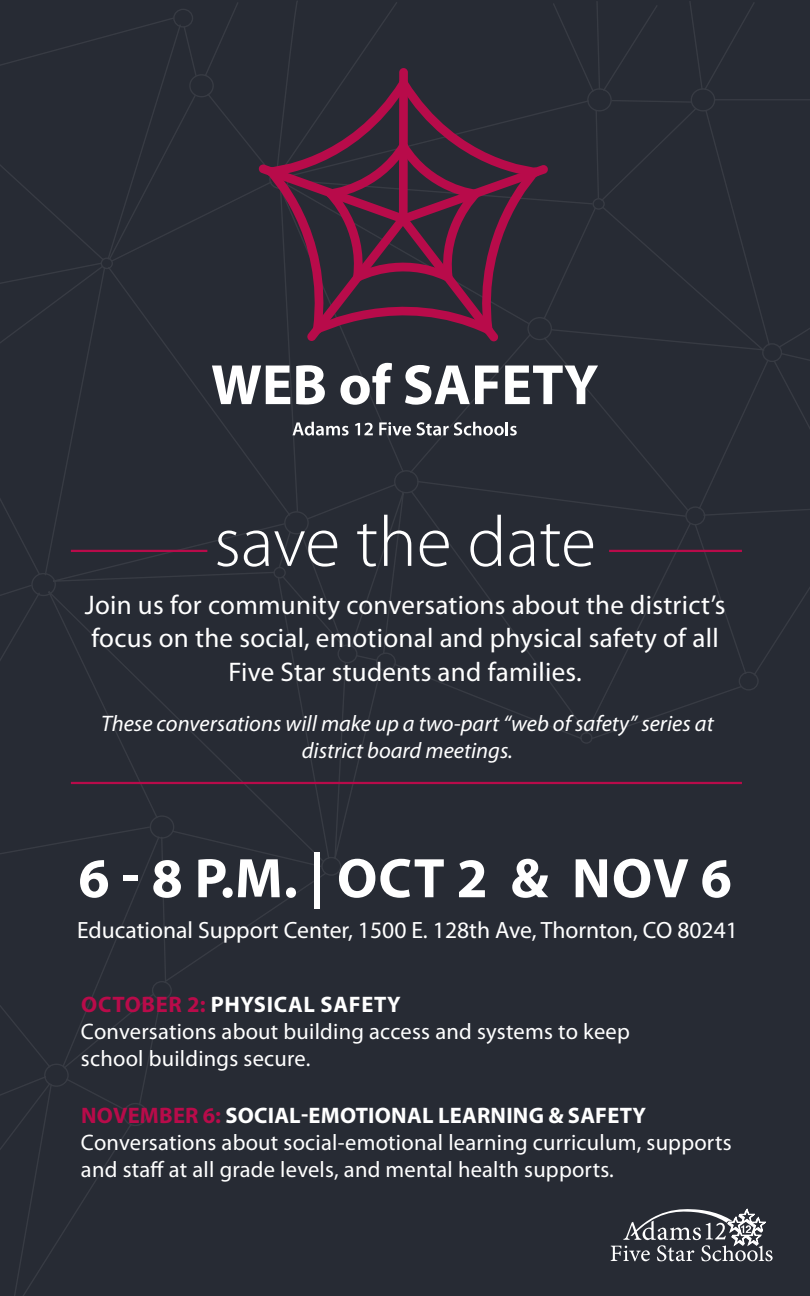
<style>
.page{position:relative;width:810px;height:1296px;background:#272b34}
.page>*{position:absolute;margin:0;border:0;box-sizing:border-box;transform-origin:0 0}
.t1{font:300 72px "Myriad Pro";color:#fff}
.t2{font:700 56.25px "Myriad Pro";letter-spacing:.02em;color:#fff}
.t3{font:27px/33.8px "Myriad Pro";letter-spacing:.01em;color:#fff;text-align:center}
.t4{font:23.62px "Myriad Pro";color:#fff}
.t5{font:22.5px/27px "Myriad Pro";letter-spacing:.01em;color:#fff}
.t6{font:italic 22.5px/27px "Myriad Pro";color:#fff;text-align:center}
.s1{font-weight:700;color:#b80b4a}
.s2{font-weight:700}
</style>
<div class="page">
<hr style="left:71px;top:550px;width:136px;height:2px;background:#b80b4a">
<hr style="left:71px;top:782px;width:671px;height:2px;background:#b80b4a">
<hr style="left:609px;top:550px;width:133px;height:2px;background:#b80b4a">
<h1 class="t1" style="left:214px;top:502px;width:383px">save the date</h1>
<p class="t3" style="left:85px;top:588px;width:642px">Join us for community conversations about the district’s focus on the social, emotional and physical safety of all<br>Five Star students and families.</p>
<p class="t6" style="left:101px;top:711px;width:614px">These conversations will make up a two-part “web of safety” series at district board meetings.</p>
<h2 class="t2" style="left:78px;top:847px;width:655px">6 - 8 P.M. | OCT 2 &amp; NOV 6</h2>
<p class="t4" style="left:77px;top:917px;width:663px">Educational Support Center, 1500 E. 128th Ave, Thornton, CO 80241</p>
<p class="t5" style="left:81px;top:992px;width:550px"><span class="s1">OCTOBER 2:</span> <span class="s2">PHYSICAL SAFETY<br></span>Conversations about building access and systems to keep school buildings secure.</p>
<p class="t5" style="left:81px;top:1102px;width:652px"><span class="s1">NOVEMBER 6:</span> <span class="s2">SOCIAL-EMOTIONAL LEARNING &amp; SAFETY<br></span>Conversations about social-emotional learning curriculum, supports and staff at all grade levels, and mental health supports.</p>
</div>
